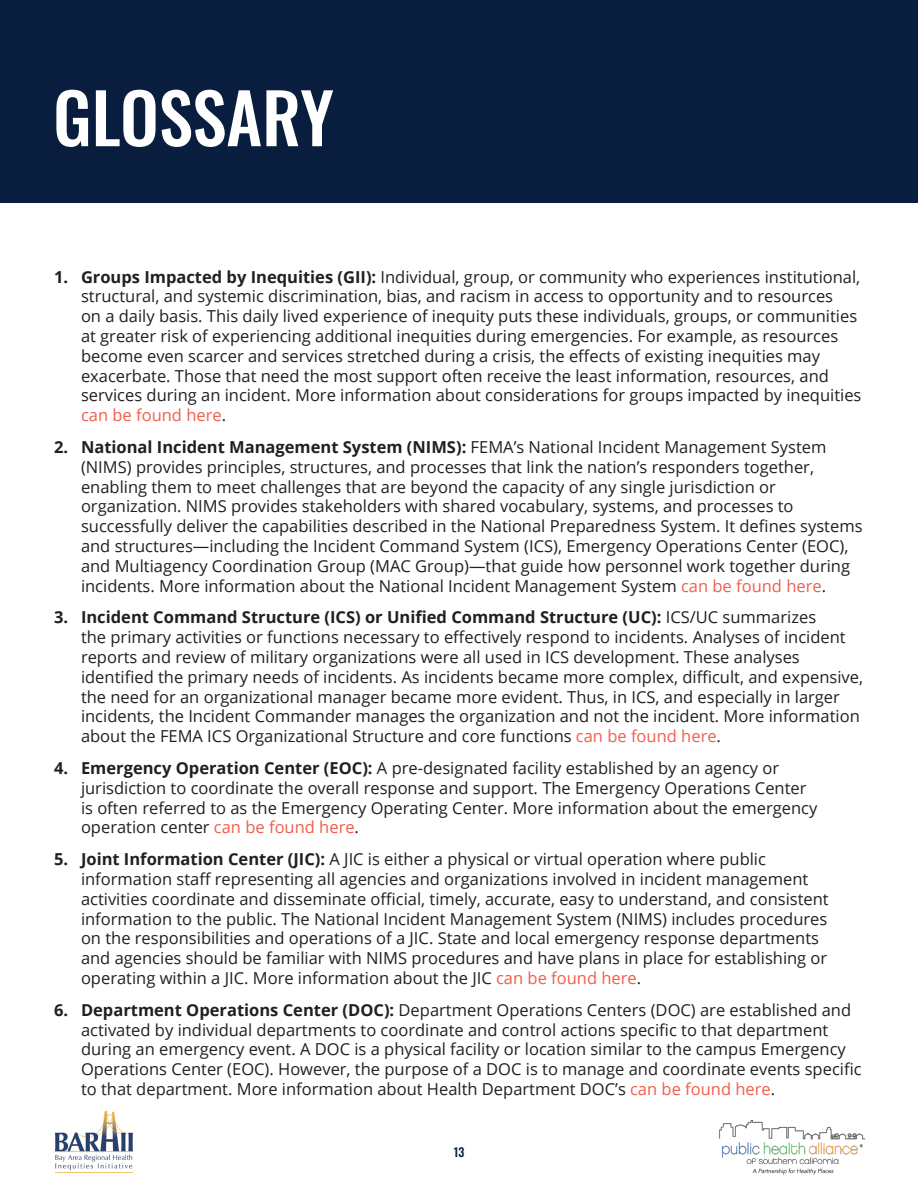
<style>
.page{position:relative;width:918px;height:1188px;background:#fff}
.page>*{position:absolute;margin:0;border:0;box-sizing:border-box;transform-origin:0 0}
.Header_-_Endnotes{font:500 69px "Oswald";letter-spacing:-.005em;color:#fff}
.t1{font:16.5px/19.8px "Open Sans";color:#231f20}
.t2{font:500 12px "Oswald";color:#091e3e}
.s1{font-weight:700}
.s2{color:#f15d4b}
</style>
<div class="page">
<img style="left:719px;top:1119px;width:147px;height:56px">
<img style="left:55px;top:1110px;width:78px;height:63px">
<div style="left:0;top:0;width:918px;height:202px;background:#091e3e"></div>
<p class="Header_-_Endnotes" style="left:53px;top:82px;width:282px">GLOSSARY</p>
<p class="t1" style="left:81px;top:266px;width:782px;text-indent:-27px"><span class="s1">1. Groups Impacted by Inequities (GII):</span> Individual, group, or community who experiences institutional, structural, and systemic discrimination, bias, and racism in access to opportunity and to resources<br>on a daily basis. This daily lived experience of inequity puts these individuals, groups, or communities at greater risk of experiencing additional inequities during emergencies. For example, as resources become even scarcer and services stretched during a crisis, the effects of existing inequities may exacerbate. Those that need the most support often receive the least information, resources, and services during an incident. More information about considerations for groups impacted by inequities <span class="s2">can be found here</span>.</p>
<p class="t1" style="left:81px;top:437px;width:783px;text-indent:-27px"><span class="s1">2. National Incident Management System (NIMS):</span> FEMA’s National Incident Management System (NIMS) provides principles, structures, and processes that link the nation’s responders together, enabling them to meet challenges that are beyond the capacity of any single jurisdiction or organization. NIMS provides stakeholders with shared vocabulary, systems, and processes to successfully deliver the capabilities described in the National Preparedness System. It defines systems and structures—including the Incident Command System (ICS), Emergency Operations Center (EOC), and Multiagency Coordination Group (MAC Group)—that guide how personnel work together during incidents. More information about the National Incident Management System <span class="s2">can be found here</span>.</p>
<p class="t1" style="left:81px;top:607px;width:784px;text-indent:-27px"><span class="s1">3. Incident Command Structure (ICS) or Unified Command Structure (UC):</span> ICS/UC summarizes<br>the primary activities or functions necessary to effectively respond to incidents. Analyses of incident reports and review of military organizations were all used in ICS development. These analyses identified the primary needs of incidents. As incidents became more complex, difficult, and expensive, the need for an organizational manager became more evident. Thus, in ICS, and especially in larger incidents, the Incident Commander manages the organization and not the incident. More information about the FEMA ICS Organizational Structure and core functions <span class="s2">can be found here</span>.</p>
<p class="t1" style="left:81px;top:758px;width:738px;text-indent:-27px"><span class="s1">4. Emergency Operation Center (EOC):</span> A pre-designated facility established by an agency or jurisdiction to coordinate the overall response and support. The Emergency Operations Center is often referred to as the Emergency Operating Center. More information about the emergency operation center <span class="s2">can be found here</span>.</p>
<p class="t1" style="left:81px;top:849px;width:749px;text-indent:-27px"><span class="s1">5. Joint Information Center (JIC):</span> A JIC is either a physical or virtual operation where public information staff representing all agencies and organizations involved in incident management activities coordinate and disseminate official, timely, accurate, easy to understand, and consistent information to the public. The National Incident Management System (NIMS) includes procedures on the responsibilities and operations of a JIC. State and local emergency response departments and agencies should be familiar with NIMS procedures and have plans in place for establishing or operating within a JIC. More information about the JIC <span class="s2">can be found here</span>.</p>
<p class="t1" style="left:81px;top:1000px;width:782px;text-indent:-27px"><span class="s1">6. Department Operations Center (DOC):</span> Department Operations Centers (DOC) are established and activated by individual departments to coordinate and control actions specific to that department during an emergency event. A DOC is a physical facility or location similar to the campus Emergency Operations Center (EOC). However, the purpose of a DOC is to manage and coordinate events specific to that department. More information about Health Department DOC’s <span class="s2">can be found here</span>.</p>
<p class="t2" style="left:454px;top:1146px;width:12px">13</p>
</div>
